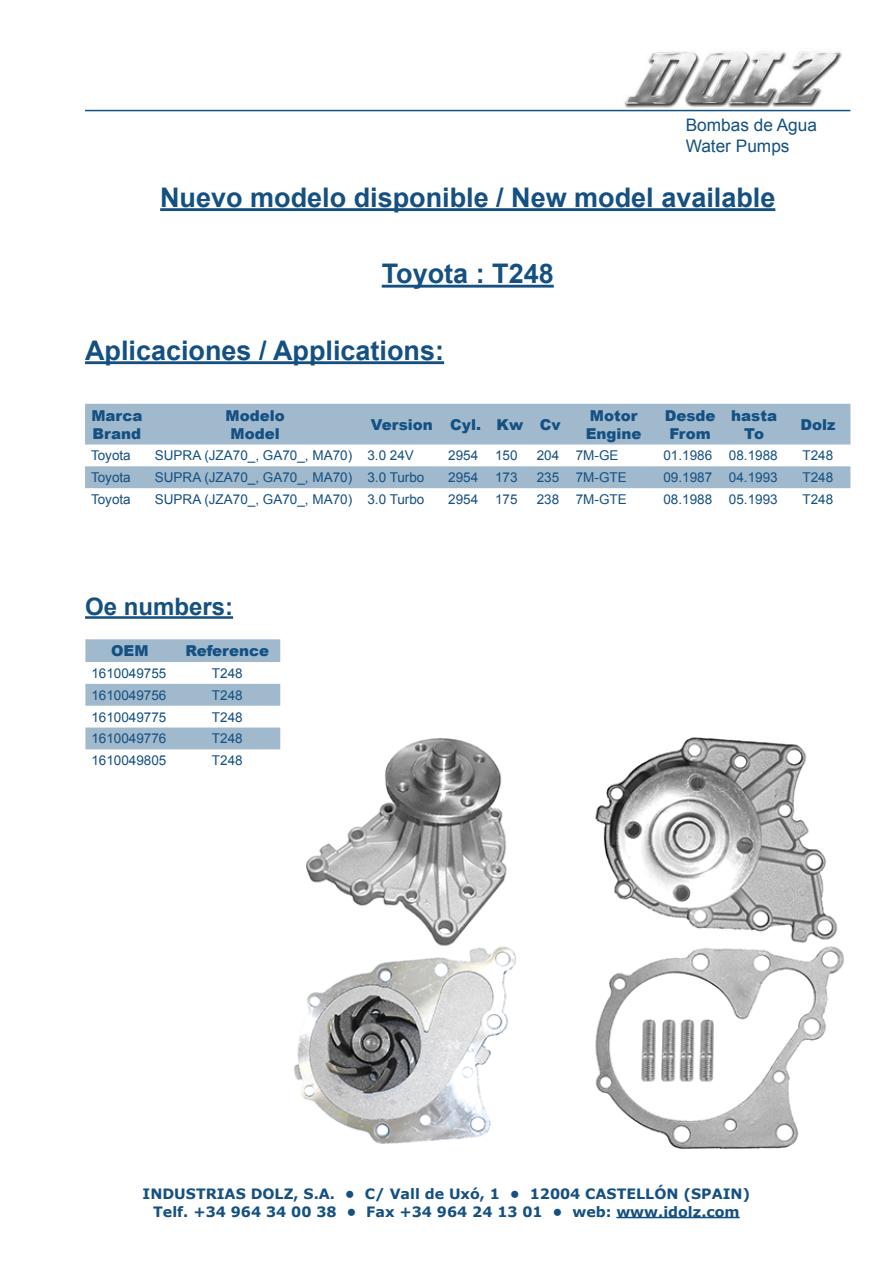
<style>
.page{position:relative;width:893px;height:1263px;background:#fff}
.page>*{position:absolute;margin:0;border:0;box-sizing:border-box;transform-origin:0 0}
.t1{font:700 27px "Arial";color:#145082}
.t2{font:700 24px "Arial";color:#145082}
.t3{font:17.25px/20.7px "Arial";color:#145082}
.t4{font:900 15px/18px "Arial";color:#145082;text-align:center}
.t5{font:700 14.25px/17.1px "Verdana";color:#145082;text-align:center}
.t6{font:13.5px "Arial";color:#145082}
</style>
<div class="page">
<img style="left:610px;top:51px;width:240px;height:61px">
<hr style="left:85px;top:110px;width:765px;height:1px;background:#145082">
<hr style="left:160px;top:208px;width:615px;height:3px;background:#145082">
<hr style="left:85px;top:361px;width:359px;height:3px;background:#145082">
<hr style="left:616px;top:1217px;width:124px;height:1px;background:#145082">
<hr style="left:382px;top:285px;width:172px;height:3px;background:#145082">
<hr style="left:85px;top:616px;width:148px;height:3px;background:#145082">
<img style="left:251px;top:736px;width:593px;height:413px">
<svg style="left:85px;top:404px;width:765px;height:84px;fill:#a1b9cd"></svg>
<svg style="left:85px;top:639px;width:195px;height:110px"></svg>
<p class="t3" style="left:686px;top:115px;width:133px">Bombas de Agua<br>Water Pumps</p>
<h1 class="t1" style="left:160px;top:179px;width:617px">Nuevo modelo disponible / New model available</h1>
<h1 class="t1" style="left:382px;top:256px;width:174px">Toyota : T248</h1>
<h1 class="t1" style="left:85px;top:332px;width:361px">Aplicaciones / Applications:</h1>
<p class="t4" style="left:91px;top:406px;width:53px;text-align:left">Marca<br>Brand</p>
<p class="t4" style="left:226px;top:406px;width:61px">Modelo<br>Model</p>
<p class="t4" style="left:371px;top:415px;width:191px">Version Cyl. Kw Cv</p>
<p class="t4" style="left:586px;top:406px;width:57px;text-align:left">Motor<br>Engine</p>
<p class="t4" style="left:665px;top:406px;width:52px">Desde<br>From</p>
<p class="t4" style="left:731px;top:406px;width:47px">hasta<br>To</p>
<p class="t4" style="left:800px;top:415px;width:37px">Dolz</p>
<p class="t6" style="left:91px;top:447px;width:41px">Toyota</p>
<p class="t6" style="left:155px;top:447px;width:261px">SUPRA (JZA70_, GA70_, MA70) 3.0 24V</p>
<p class="t6" style="left:448px;top:447px;width:71px">2954 150</p>
<p class="t6" style="left:537px;top:447px;width:83px">204 7M-GE</p>
<p class="t6" style="left:663px;top:447px;width:116px">01.1986 08.1988</p>
<p class="t6" style="left:802px;top:447px;width:32px">T248</p>
<p class="t6" style="left:91px;top:469px;width:41px">Toyota</p>
<p class="t6" style="left:155px;top:469px;width:271px">SUPRA (JZA70_, GA70_, MA70) 3.0 Turbo</p>
<p class="t6" style="left:448px;top:469px;width:71px">2954 173</p>
<p class="t6" style="left:537px;top:469px;width:92px">235 7M-GTE</p>
<p class="t6" style="left:663px;top:469px;width:116px">09.1987 04.1993</p>
<p class="t6" style="left:802px;top:469px;width:32px">T248</p>
<p class="t6" style="left:91px;top:490px;width:41px">Toyota</p>
<p class="t6" style="left:155px;top:490px;width:271px">SUPRA (JZA70_, GA70_, MA70) 3.0 Turbo</p>
<p class="t6" style="left:448px;top:490px;width:71px">2954 175</p>
<p class="t6" style="left:537px;top:490px;width:92px">238 7M-GTE</p>
<p class="t6" style="left:663px;top:490px;width:116px">08.1988 05.1993</p>
<p class="t6" style="left:802px;top:490px;width:32px">T248</p>
<h2 class="t2" style="left:85px;top:590px;width:150px">Oe numbers:</h2>
<p class="t4" style="left:111px;top:641px;width:39px">OEM</p>
<p class="t4" style="left:185px;top:641px;width:85px">Reference</p>
<p class="t6" style="left:91px;top:664px;width:77px">1610049755</p>
<p class="t6" style="left:212px;top:664px;width:32px">T248</p>
<p class="t6" style="left:91px;top:686px;width:77px">1610049756</p>
<p class="t6" style="left:212px;top:686px;width:32px">T248</p>
<p class="t6" style="left:91px;top:708px;width:77px">1610049775</p>
<p class="t6" style="left:212px;top:708px;width:32px">T248</p>
<p class="t6" style="left:91px;top:730px;width:77px">1610049776</p>
<p class="t6" style="left:212px;top:730px;width:32px">T248</p>
<p class="t6" style="left:91px;top:752px;width:77px">1610049805</p>
<p class="t6" style="left:212px;top:752px;width:32px">T248</p>
<p class="t5" style="left:143px;top:1185px;width:609px">INDUSTRIAS DOLZ, S.A. • C/ Vall de Uxó, 1 • 12004 CASTELLÓN (SPAIN)<br>Telf. +34 964 34 00 38 • Fax +34 964 24 13 01 • web: www.idolz.com</p>
</div>
